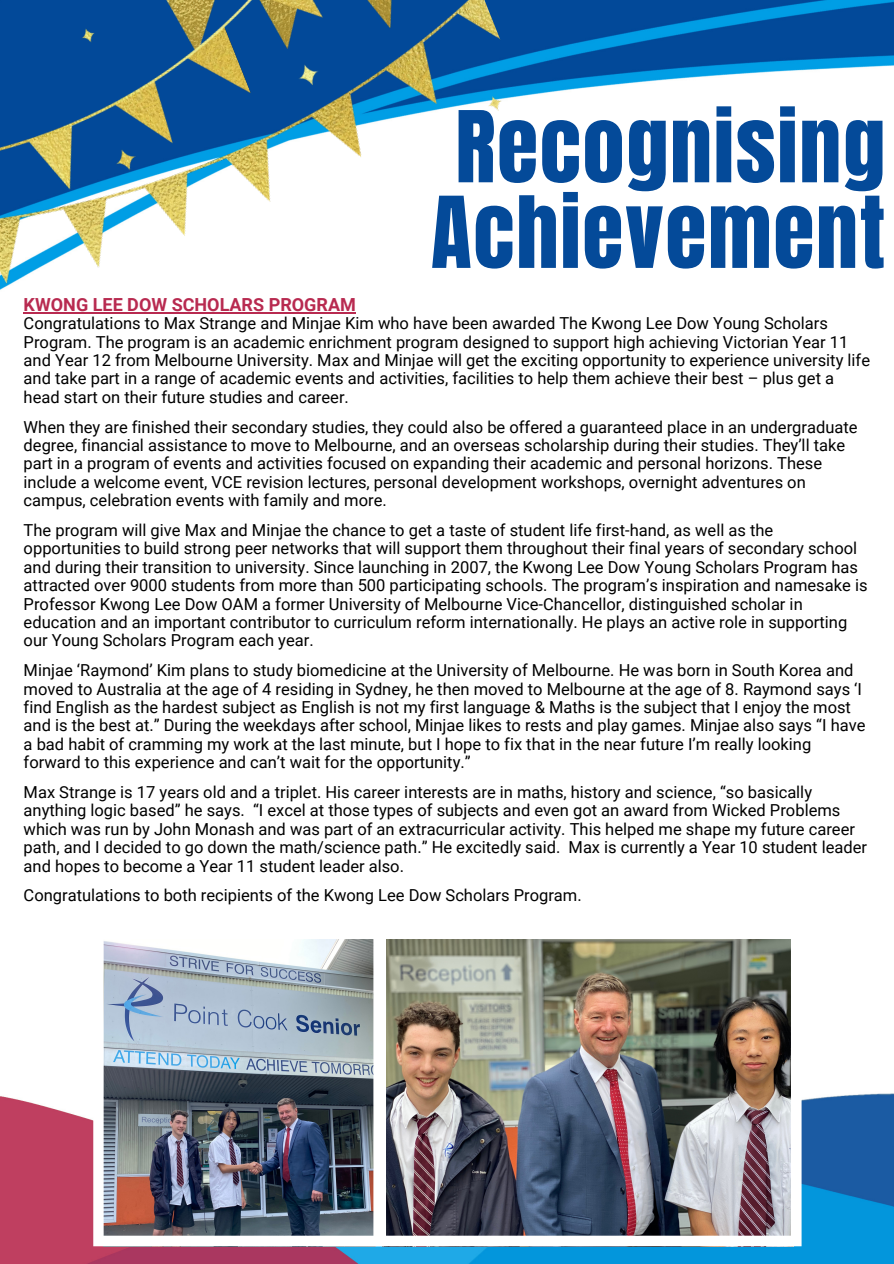
<style>
.page{position:relative;width:894px;height:1264px;background:#fff}
.page>*{position:absolute;margin:0;border:0;box-sizing:border-box;transform-origin:0 0}
.t1{font:84px "Anton";letter-spacing:.02em;color:#044a99}
.t2{font:700 18px "Roboto";color:#b82a50}
.t3{font:16.5px/18.5px "Roboto";color:#000}
</style>
<div class="page">
<img style="left:0;top:0;width:893px;height:1263px">
<img style="left:93px;top:928px;width:282px;height:318px">
<img style="left:375px;top:928px;width:426px;height:318px">
<img style="left:0;top:0;width:524px;height:336px">
<p class="t1" style="left:455px;top:87px;width:431px">Recognising</p>
<p class="t1" style="left:431px;top:172px;width:456px">Achievement</p>
<p class="t2" style="left:24px;top:294px;width:334px">KWONG LEE DOW SCHOLARS PROGRAM</p>
<p class="t3" style="left:24px;top:314px;width:847px">Congratulations to Max Strange and Minjae Kim who have been awarded The Kwong Lee Dow Young Scholars Program. The program is an academic enrichment program designed to support high achieving Victorian Year 11 and Year 12 from Melbourne University. Max and Minjae will get the exciting opportunity to experience university life and take part in a range of academic events and activities, facilities to help them achieve their best – plus get a head start on their future studies and career.</p>
<p class="t3" style="left:24px;top:417px;width:835px">When they are finished their secondary studies, they could also be offered a guaranteed place in an undergraduate degree, financial assistance to move to Melbourne, and an overseas scholarship during their studies. They’ll take part in a program of events and activities focused on expanding their academic and personal horizons. These include a welcome event, VCE revision lectures, personal development workshops, overnight adventures on campus, celebration events with family and more.</p>
<p class="t3" style="left:24px;top:521px;width:845px">The program will give Max and Minjae the chance to get a taste of student life first-hand, as well as the opportunities to build strong peer networks that will support them throughout their final years of secondary school and during their transition to university. Since launching in 2007, the Kwong Lee Dow Young Scholars Program has attracted over 9000 students from more than 500 participating schools. The program’s inspiration and namesake is Professor Kwong Lee Dow OAM a former University of Melbourne Vice-Chancellor, distinguished scholar in education and an important contributor to curriculum reform internationally. He plays an active role in supporting our Young Scholars Program each year.</p>
<p class="t3" style="left:24px;top:661px;width:843px">Minjae ‘Raymond’ Kim plans to study biomedicine at the University of Melbourne. He was born in South Korea and moved to Australia at the age of 4 residing in Sydney, he then moved to Melbourne at the age of 8. Raymond says ‘I find English as the hardest subject as English is not my first language &amp; Maths is the subject that I enjoy the most and is the best at.” During the weekdays after school, Minjae likes to rests and play games. Minjae also says “I have a bad habit of cramming my work at the last minute, but I hope to fix that in the near future I’m really looking forward to this experience and can’t wait for the opportunity.”</p>
<p class="t3" style="left:24px;top:783px;width:844px">Max Strange is 17 years old and a triplet. His career interests are in maths, history and science, “so basically anything logic based” he says. “I excel at those types of subjects and even got an award from Wicked Problems which was run by John Monash and was part of an extracurricular activity. This helped me shape my future career path, and I decided to go down the math/science path.” He excitedly said. Max is currently a Year 10 student leader and hopes to become a Year 11 student leader also.</p>
<p class="t3" style="left:24px;top:886px;width:559px">Congratulations to both recipients of the Kwong Lee Dow Scholars Program.</p>
</div>
